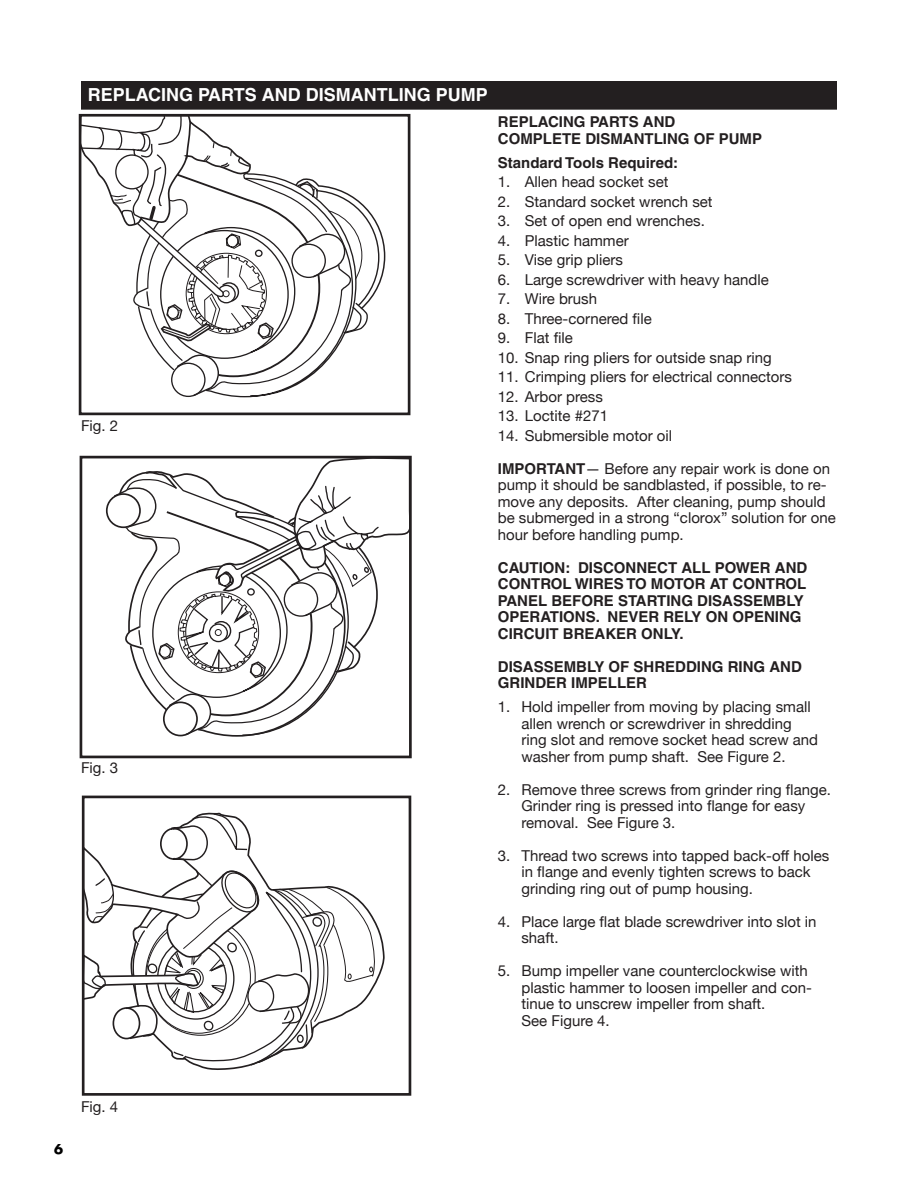
<style>
.page{position:relative;width:918px;height:1188px;background:#fff}
.page>*{position:absolute;margin:0;border:0;box-sizing:border-box;transform-origin:0 0}
.t1{font:700 18px "Helvetica";color:#fff}
.t2{font:15px/16.5px "Helvetica Neue";color:#231f20}
.t3{font:700 15px/16.5px "Helvetica";color:#231f20}
.t4{font:700 15px "Futura T";color:#000}
.s1{font-family:"Helvetica";font-weight:700}
</style>
<div class="page">
<svg style="left:78px;top:114px;width:308px;height:284px"></svg>
<div style="left:79px;top:114px;width:331px;height:301px;border:3px solid #231f20"></div>
<div style="left:106px;top:493px;width:35px;height:35px;border:2px solid #231f20;border-radius:50%"></div>
<svg style="left:112px;top:460px;width:296px;height:276px"></svg>
<div style="left:80px;top:456px;width:332px;height:302px;border:3px solid #231f20"></div>
<svg style="left:81px;top:813px;width:295px;height:254px"></svg>
<div style="left:82px;top:796px;width:329px;height:300px;border:3px solid #231f20"></div>
<div style="left:82px;top:82px;width:754px;height:27px;background:#231f20"></div>
<div style="left:81px;top:81px;width:756px;height:29px;border:2px solid #231f20"></div>
<p class="t1" style="left:88px;top:83px;width:402px">REPLACING PARTS AND DISMANTLING PUMP</p>
<p class="t2" style="left:81px;top:418px;width:39px">Fig. 2</p>
<p class="t2" style="left:81px;top:760px;width:39px">Fig. 3</p>
<p class="t3" style="left:498px;top:114px;width:266px">REPLACING PARTS AND<br>COMPLETE DISMANTLING OF PUMP</p>
<p class="t3" style="left:498px;top:154px;width:182px">Standard Tools Required:</p>
<p class="t2" style="left:498px;top:174px;width:172px">1. Allen head socket set</p>
<p class="t2" style="left:498px;top:193px;width:216px">2. Standard socket wrench set</p>
<p class="t2" style="left:498px;top:213px;width:209px">3. Set of open end wrenches.</p>
<p class="t2" style="left:498px;top:232px;width:132px">4. Plastic hammer</p>
<p class="t2" style="left:498px;top:252px;width:127px">5. Vise grip pliers</p>
<p class="t2" style="left:498px;top:271px;width:273px">6. Large screwdriver with heavy handle</p>
<p class="t2" style="left:498px;top:291px;width:101px">7. Wire brush</p>
<p class="t2" style="left:498px;top:310px;width:155px">8. Three-cornered file</p>
<p class="t2" style="left:498px;top:330px;width:77px">9. Flat file</p>
<p class="t2" style="left:498px;top:349px;width:275px">10. Snap ring pliers for outside snap ring</p>
<p class="t2" style="left:498px;top:369px;width:296px">11. Crimping pliers for electrical connectors</p>
<p class="t2" style="left:498px;top:388px;width:107px">12. Arbor press</p>
<p class="t2" style="left:498px;top:408px;width:112px">13. Loctite #271</p>
<p class="t2" style="left:498px;top:427px;width:176px">14. Submersible motor oil</p>
<p class="t2" style="left:498px;top:460px;width:339px"><span class="s1">IMPORTANT</span>— Before any repair work is done on pump it should be sandblasted, if possible, to re&shy;move any deposits. After cleaning, pump should be submerged in a strong “clorox” solution for one hour before handling pump.</p>
<p class="t3" style="left:498px;top:559px;width:311px">CAUTION: DISCONNECT ALL POWER AND<br>CONTROL WIRES TO MOTOR AT CONTROL<br>PANEL BEFORE STARTING DISASSEMBLY<br>OPERATIONS. NEVER RELY ON OPENING<br>CIRCUIT BREAKER ONLY.</p>
<p class="t3" style="left:498px;top:658px;width:306px">DISASSEMBLY OF SHREDDING RING AND<br>GRINDER IMPELLER</p>
<p class="t2" style="left:521px;top:699px;width:298px;text-indent:-24px">1. Hold impeller from moving by placing small allen wrench or screwdriver in shredding ring slot and remove socket head screw and washer from pump shaft. See Figure 2.</p>
<p class="t2" style="left:521px;top:781px;width:311px;text-indent:-24px">2. Remove three screws from grinder ring flange.<br>Grinder ring is pressed into flange for easy removal. See Figure 3.</p>
<p class="t2" style="left:521px;top:847px;width:309px;text-indent:-24px">3. Thread two screws into tapped back-off holes in flange and evenly tighten screws to back grinding ring out of pump housing.</p>
<p class="t2" style="left:521px;top:913px;width:297px;text-indent:-24px">4. Place large flat blade screwdriver into slot in shaft.</p>
<p class="t2" style="left:521px;top:963px;width:292px;text-indent:-24px">5. Bump impeller vane counterclockwise with plastic hammer to loosen impeller and con&shy;tinue to unscrew impeller from shaft.<br>See Figure 4.</p>
<p class="t4" style="left:54px;top:1140px;width:10px">6</p>
<p class="t2" style="left:81px;top:1098px;width:39px">Fig. 4</p>
</div>
